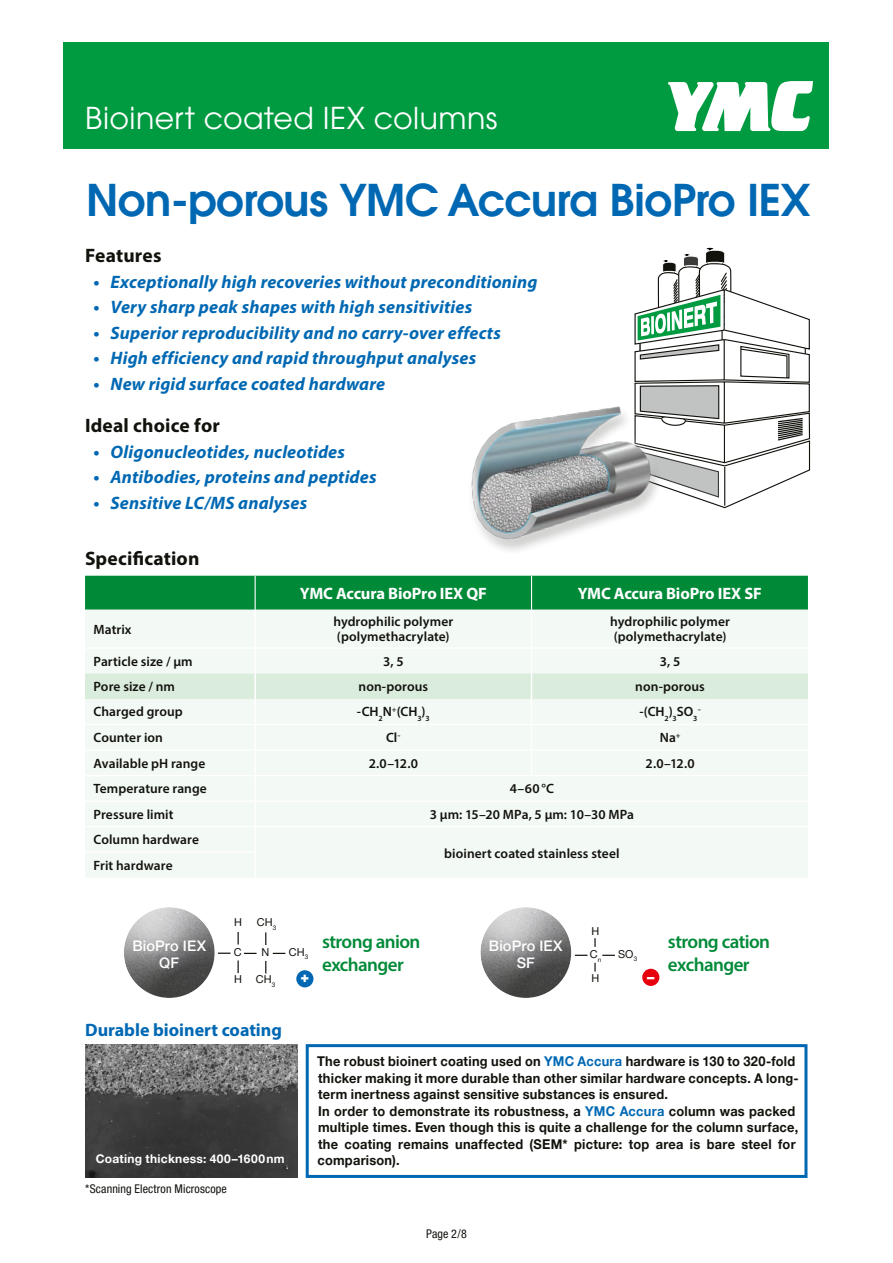
<style>
.page{position:relative;width:893px;height:1263px;background:#fff}
.page>*{position:absolute;margin:0;border:0;box-sizing:border-box;transform-origin:0 0}
.t1{font:600 43.5px "Avant Garde CE";letter-spacing:-.015em;color:#0068b3}
.t2{font:30px "Avant Garde CE";letter-spacing:.015em;color:#fff}
.t3{font:700 19.5px "Myriad Pro";letter-spacing:.01em;color:#12120d}
.t4{font:600 19.05px "Myriad Pro";letter-spacing:-.03em;color:#008a38}
.t5{font:italic 700 18px "Myriad Pro";letter-spacing:.01em;color:#0068b3}
.t6{font:700 18px "Myriad Pro";color:#0068b3}
.t7{font:700 16.5px "Myriad Pro";letter-spacing:-.01em;color:#fff}
.t8{font:500 14.55px "Helvetica Neue LT Pro";letter-spacing:.01em;color:#fff}
.t9{font:900 14.55px "Helvetica Neue LT Pro";color:#fff}
.Wichtiger_Text{font:700 13.5px/16.5px "Helvetica Neue LT Pro";letter-spacing:.02em;color:#12120d;scale:.95 1}
.t10{font:600 13.5px "Myriad Pro";letter-spacing:.005em;color:#12120d}
.Bildunterschrift{font:condensed 12px "Helvetica Neue LT Pro";letter-spacing:.01em;color:#12120d}
.Text_Wichtig{font:700 12px "Helvetica Neue LT Pro";letter-spacing:.025em;color:#fff}
.t11{font:10.95px "Helvetica Neue LT Pro";letter-spacing:.015em;color:#12120d}
.t12{font:600 7.8px "Myriad Pro";color:#12120d;scale:1.25 1}
.s1{color:#0068b3}
</style>
<div class="page">
<div style="left:64px;top:43px;width:765px;height:106px;background:#009b40"></div>
<svg style="left:495px;top:248px;width:316px;height:303px"></svg>
<img style="left:471px;top:401px;width:189px;height:144px">
<svg style="left:668px;top:81px;width:145px;height:50px"></svg>
<div style="left:85px;top:576px;width:723px;height:34px;background:#008a38"></div>
<div style="left:85px;top:610px;width:723px;height:267px;background:#f3f9f4"></div>
<hr style="left:254px;top:827px;width:2px;height:24px;background:#fff">
<hr style="left:254px;top:853px;width:2px;height:25px;background:#fff">
<hr style="left:531px;top:610px;width:1px;height:37px;background:#fff">
<svg style="left:85px;top:649px;width:723px;height:126px"></svg>
<hr style="left:254px;top:610px;width:2px;height:37px;background:#fff">
<hr style="left:254px;top:649px;width:2px;height:24px;background:#fff">
<hr style="left:254px;top:673px;width:2px;height:26px;background:#fff">
<hr style="left:254px;top:699px;width:2px;height:25px;background:#fff">
<hr style="left:254px;top:725px;width:2px;height:24px;background:#fff">
<hr style="left:254px;top:751px;width:2px;height:24px;background:#fff">
<hr style="left:254px;top:776px;width:2px;height:24px;background:#fff">
<hr style="left:254px;top:802px;width:2px;height:24px;background:#fff">
<hr style="left:85px;top:647px;width:170px;height:2px;background:#fff">
<hr style="left:255px;top:647px;width:276px;height:2px;background:#fff">
<hr style="left:531px;top:647px;width:277px;height:2px;background:#fff">
<hr style="left:85px;top:724px;width:170px;height:1px;background:#fff">
<hr style="left:255px;top:724px;width:276px;height:1px;background:#fff">
<hr style="left:531px;top:724px;width:277px;height:1px;background:#fff">
<hr style="left:85px;top:749px;width:170px;height:2px;background:#fff">
<hr style="left:255px;top:749px;width:276px;height:2px;background:#fff">
<hr style="left:531px;top:749px;width:277px;height:2px;background:#fff">
<hr style="left:85px;top:775px;width:170px;height:1px;background:#fff">
<hr style="left:255px;top:775px;width:276px;height:1px;background:#fff">
<hr style="left:531px;top:775px;width:277px;height:1px;background:#fff">
<hr style="left:255px;top:576px;width:1px;height:34px;background:#fff">
<hr style="left:531px;top:576px;width:1px;height:34px;background:#fff">
<hr style="left:85px;top:800px;width:170px;height:2px;background:#fff">
<hr style="left:255px;top:800px;width:276px;height:2px;background:#fff">
<hr style="left:531px;top:800px;width:277px;height:2px;background:#fff">
<hr style="left:85px;top:826px;width:170px;height:1px;background:#fff">
<hr style="left:255px;top:826px;width:276px;height:1px;background:#fff">
<hr style="left:531px;top:826px;width:277px;height:1px;background:#fff">
<hr style="left:85px;top:851px;width:171px;height:2px;background:#fff">
<img style="left:85px;top:1044px;width:212px;height:134px">
<div style="left:306px;top:1044px;width:501px;height:134px;border:3px solid #0068b3"></div>
<div style="left:110px;top:910px;width:120px;height:89px;background:#12120d;opacity:.5"></div>
<div style="left:466px;top:910px;width:120px;height:89px;background:#12120d;opacity:.5"></div>
<svg style="left:218px;top:952px;width:13px;height:2px"></svg>
<svg style="left:244px;top:953px;width:13px;height:1px"></svg>
<svg style="left:273px;top:953px;width:12px;height:1px"></svg>
<svg style="left:238px;top:932px;width:1px;height:12px"></svg>
<svg style="left:238px;top:960px;width:1px;height:13px"></svg>
<svg style="left:265px;top:932px;width:1px;height:13px"></svg>
<svg style="left:265px;top:961px;width:1px;height:12px"></svg>
<div style="left:296px;top:970px;width:17px;height:17px;background:#0068b3;border-radius:50%"></div>
<div style="left:642px;top:969px;width:17px;height:17px;background:#e7000e;border-radius:50%"></div>
<svg style="left:575px;top:955px;width:12px;height:1px"></svg>
<svg style="left:602px;top:955px;width:13px;height:1px"></svg>
<svg style="left:594px;top:938px;width:2px;height:9px"></svg>
<svg style="left:594px;top:963px;width:2px;height:8px"></svg>
<p class="t2" style="left:85px;top:100px;width:414px">Bioinert coated IEX columns</p>
<p class="t1" style="left:86px;top:171px;width:726px">Non-porous YMC Accura BioPro IEX</p>
<p class="t3" style="left:85px;top:243px;width:78px">Features</p>
<p class="t5" style="left:94px;top:270px;width:445px">• Exceptionally high recoveries without preconditioning</p>
<p class="t5" style="left:94px;top:296px;width:380px">• Very sharp peak shapes with high sensitivities</p>
<p class="t5" style="left:94px;top:321px;width:409px">• Superior reproducibility and no carry-over effects</p>
<p class="t5" style="left:94px;top:347px;width:384px">• High efficiency and rapid throughput analyses</p>
<p class="t5" style="left:94px;top:372px;width:293px">• New rigid surface coated hardware</p>
<p class="t3" style="left:85px;top:413px;width:136px">Ideal choice for</p>
<p class="t5" style="left:94px;top:440px;width:253px">• Oligonucleotides, nucleotides</p>
<p class="t5" style="left:94px;top:466px;width:285px">• Antibodies, proteins and peptides</p>
<p class="t5" style="left:94px;top:491px;width:215px">• Sensitive LC/MS analyses</p>
<p class="t3" style="left:85px;top:546px;width:116px">Specification</p>
<p class="t7" style="left:300px;top:583px;width:189px">YMC Accura BioPro IEX QF</p>
<p class="t7" style="left:578px;top:583px;width:186px">YMC Accura BioPro IEX SF</p>
<p class="t10" style="left:94px;top:620px;width:40px">Matrix</p>
<p class="t10" style="left:333px;top:613px;width:121px">hydrophilic polymer</p>
<p class="t10" style="left:337px;top:628px;width:114px">(polymethacrylate)</p>
<p class="t10" style="left:610px;top:613px;width:121px">hydrophilic polymer</p>
<p class="t10" style="left:614px;top:628px;width:114px">(polymethacrylate)</p>
<p class="t10" style="left:94px;top:653px;width:101px">Particle size / μm</p>
<p class="t10" style="left:383px;top:653px;width:22px">3, 5</p>
<p class="t10" style="left:660px;top:653px;width:22px">3, 5</p>
<p class="t10" style="left:94px;top:678px;width:83px">Pore size / nm</p>
<p class="t10" style="left:358px;top:678px;width:71px">non-porous</p>
<p class="t10" style="left:635px;top:678px;width:71px">non-porous</p>
<p class="t10" style="left:94px;top:703px;width:91px">Charged group</p>
<p class="t10" style="left:357px;top:703px;width:74px">-CH<sub>2</sub>N<sup>+</sup>(CH<sub>3</sub>)<sub>3</sub></p>
<p class="t10" style="left:639px;top:703px;width:60px">-(CH<sub>2</sub>)<sub>3</sub>SO<sub>3</sub></p>
<p class="t12" style="left:698px;top:704px;width:4px">-</p>
<p class="t10" style="left:94px;top:729px;width:71px">Counter ion</p>
<p class="t10" style="left:386px;top:729px;width:16px">Cl<sup>-</sup></p>
<p class="t10" style="left:660px;top:729px;width:22px">Na<sup>+</sup></p>
<p class="t10" style="left:94px;top:755px;width:113px">Available pH range</p>
<p class="t10" style="left:369px;top:755px;width:51px">2.0–12.0</p>
<p class="t10" style="left:645px;top:755px;width:51px">2.0–12.0</p>
<p class="t10" style="left:94px;top:780px;width:115px">Temperature range</p>
<p class="t10" style="left:510px;top:780px;width:46px">4–60°C</p>
<p class="t10" style="left:94px;top:806px;width:82px">Pressure limit</p>
<p class="t10" style="left:430px;top:806px;width:206px">3 µm: 15–20 MPa, 5 µm: 10–30 MPa</p>
<p class="t10" style="left:94px;top:831px;width:107px">Column hardware</p>
<p class="t10" style="left:444px;top:844px;width:177px">bioinert coated stainless steel</p>
<p class="t10" style="left:94px;top:857px;width:81px">Frit hardware</p>
<p class="t8" style="left:132px;top:937px;width:75px">BioPro IEX</p>
<p class="t8" style="left:159px;top:954px;width:21px">QF</p>
<p class="t11" style="left:234px;top:915px;width:9px">H</p>
<p class="t11" style="left:257px;top:915px;width:21px">CH<sub>3</sub></p>
<p class="t11" style="left:234px;top:945px;width:9px">C</p>
<p class="t11" style="left:261px;top:945px;width:9px">N</p>
<p class="t11" style="left:289px;top:945px;width:21px">CH<sub>3</sub></p>
<p class="t11" style="left:234px;top:972px;width:9px">H</p>
<p class="t11" style="left:256px;top:972px;width:21px">CH<sub>3</sub></p>
<p class="t9" style="left:301px;top:968px;width:10px">+</p>
<p class="t4" style="left:322px;top:930px;width:100px">strong anion</p>
<p class="t4" style="left:322px;top:952px;width:83px">exchanger</p>
<p class="t8" style="left:489px;top:937px;width:75px">BioPro IEX</p>
<p class="t8" style="left:517px;top:954px;width:20px">SF</p>
<p class="t11" style="left:591px;top:924px;width:9px">H</p>
<p class="t11" style="left:591px;top:971px;width:9px">H</p>
<p class="t11" style="left:590px;top:947px;width:13px">C<sub>n</sub></p>
<p class="t11" style="left:618px;top:947px;width:21px">SO<sub>3</sub></p>
<p class="t9" style="left:647px;top:967px;width:9px">–</p>
<p class="t4" style="left:668px;top:930px;width:104px">strong cation</p>
<p class="t4" style="left:668px;top:952px;width:83px">exchanger</p>
<p class="t6" style="left:85px;top:1019px;width:198px">Durable bioinert coating</p>
<p class="Wichtiger_Text" style="left:317px;top:1053px;width:508px">The robust bioinert coating used on <span class="s1">YMC Accura</span> hardware is 130 to 320-fold thicker making it more durable than other similar hardware concepts. A long&shy;term inertness against sensitive substances is ensured.</p>
<p class="Wichtiger_Text" style="left:318px;top:1102px;width:507px">In order to demonstrate its robustness, a <span class="s1">YMC Accura</span> column was packed multiple times. Even though this is quite a challenge for the column surface, the coating remains unaffected (SEM* picture: top area is bare steel for</p>
<p class="Text_Wichtig" style="left:96px;top:1151px;width:191px">Coating thickness: 400–1600nm</p>
<p class="Wichtiger_Text" style="left:317px;top:1152px;width:88px">comparison).</p>
<p class="Bildunterschrift" style="left:85px;top:1182px;width:143px">*Scanning Electron Microscope</p>
<p class="Bildunterschrift" style="left:426px;top:1226px;width:42px">Page 2/8</p>
</div>
